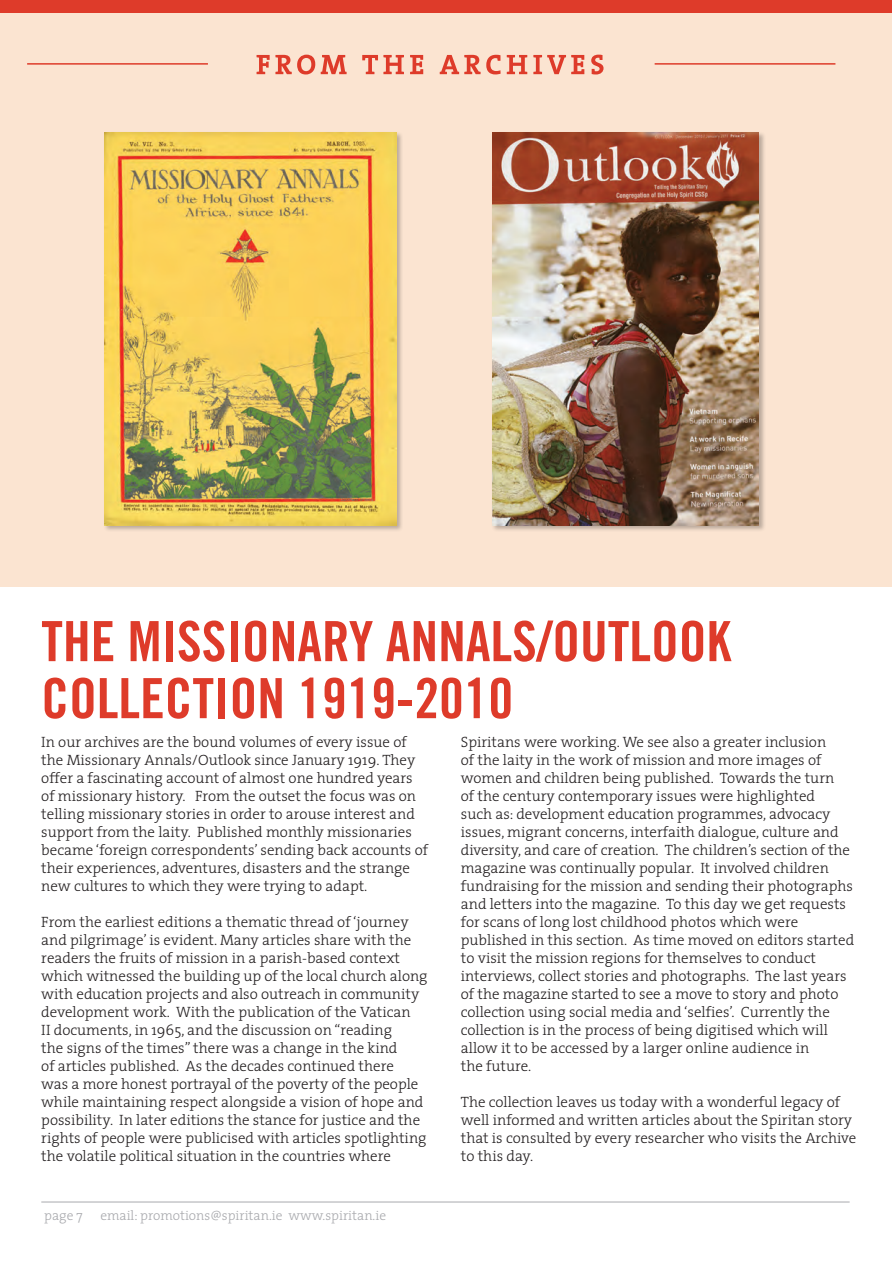
<style>
.page{position:relative;width:892px;height:1265px;background:#fff}
.page>*{position:absolute;margin:0;border:0;box-sizing:border-box;transform-origin:0 0}
.t1{font:55.5px/57px "Trade Gothic LT Std Bd Cn 20";color:#de3b2a}
.t2{font:300 15px/18px "The Serif";color:#231f20}
.t3{font:300 13.5px "The Serif";color:#a8a9ad}
</style>
<div class="page">
<hr style="left:41px;top:1201px;width:808px;height:1px;background:#a8a9ad">
<div style="left:0;top:12px;width:891px;height:575px;background:#fbe4d1"></div>
<div style="left:0;top:0;width:891px;height:12px;background:#de3b2a"></div>
<div style="left:103px;top:131px;width:300px;height:402px;background:#231f20;opacity:.3"></div>
<img style="left:104px;top:133px;width:292px;height:393px">
<div style="left:491px;top:131px;width:274px;height:402px;background:#231f20;opacity:.3"></div>
<img style="left:492px;top:133px;width:267px;height:393px">
<svg style="left:256px;top:55px;width:347px;height:19px"></svg>
<hr style="left:27px;top:63px;width:181px;height:2px;background:#de3b2a">
<hr style="left:654px;top:63px;width:181px;height:2px;background:#de3b2a">
<h1 class="t1" style="left:41px;top:612px;width:691px">THE MISSIONARY ANNALS/OUTLOOK<br>COLLECTION 1919-2010</h1>
<p class="t2" style="left:41px;top:732px;width:388px">In our archives are the bound volumes of every issue of the Missionary Annals/Outlook since January 1919. They offer a fascinating account of almost one hundred years of missionary history. From the outset the focus was on telling missionary stories in order to arouse interest and support from the laity. Published monthly missionaries became ‘foreign correspondents’ sending back accounts of their experiences, adventures, disasters and the strange new cultures to which they were trying to adapt.</p>
<p class="t2" style="left:41px;top:912px;width:388px">From the earliest editions a thematic thread of ‘journey and pilgrimage’ is evident. Many articles share with the readers the fruits of mission in a parish-based context which witnessed the building up of the local church along with education projects and also outreach in community development work. With the publication of the Vatican<br>II documents, in 1965, and the discussion on “reading<br>the signs of the times” there was a change in the kind<br>of articles published. As the decades continued there<br>was a more honest portrayal of the poverty of the people while maintaining respect alongside a vision of hope and possibility. In later editions the stance for justice and the rights of people were publicised with articles spotlighting the volatile political situation in the countries where</p>
<p class="t2" style="left:461px;top:732px;width:395px">Spiritans were working. We see also a greater inclusion<br>of the laity in the work of mission and more images of women and children being published. Towards the turn<br>of the century contemporary issues were highlighted<br>such as: development education programmes, advocacy issues, migrant concerns, interfaith dialogue, culture and diversity, and care of creation. The children’s section of the magazine was continually popular. It involved children fundraising for the mission and sending their photographs and letters into the magazine. To this day we get requests for scans of long lost childhood photos which were published in this section. As time moved on editors started to visit the mission regions for themselves to conduct interviews, collect stories and photographs. The last years of the magazine started to see a move to story and photo collection using social media and ‘selfies’. Currently the collection is in the process of being digitised which will allow it to be accessed by a larger online audience in<br>the future.</p>
<p class="t2" style="left:461px;top:1092px;width:397px">The collection leaves us today with a wonderful legacy of well informed and written articles about the Spiritan story that is consulted by every researcher who visits the Archive to this day.</p>
<p class="t3" style="left:44px;top:1204px;width:40px">page 7</p>
<p class="t3" style="left:100px;top:1204px;width:287px">email: promotions@spiritan.ie www.spiritan.ie</p>
</div>
